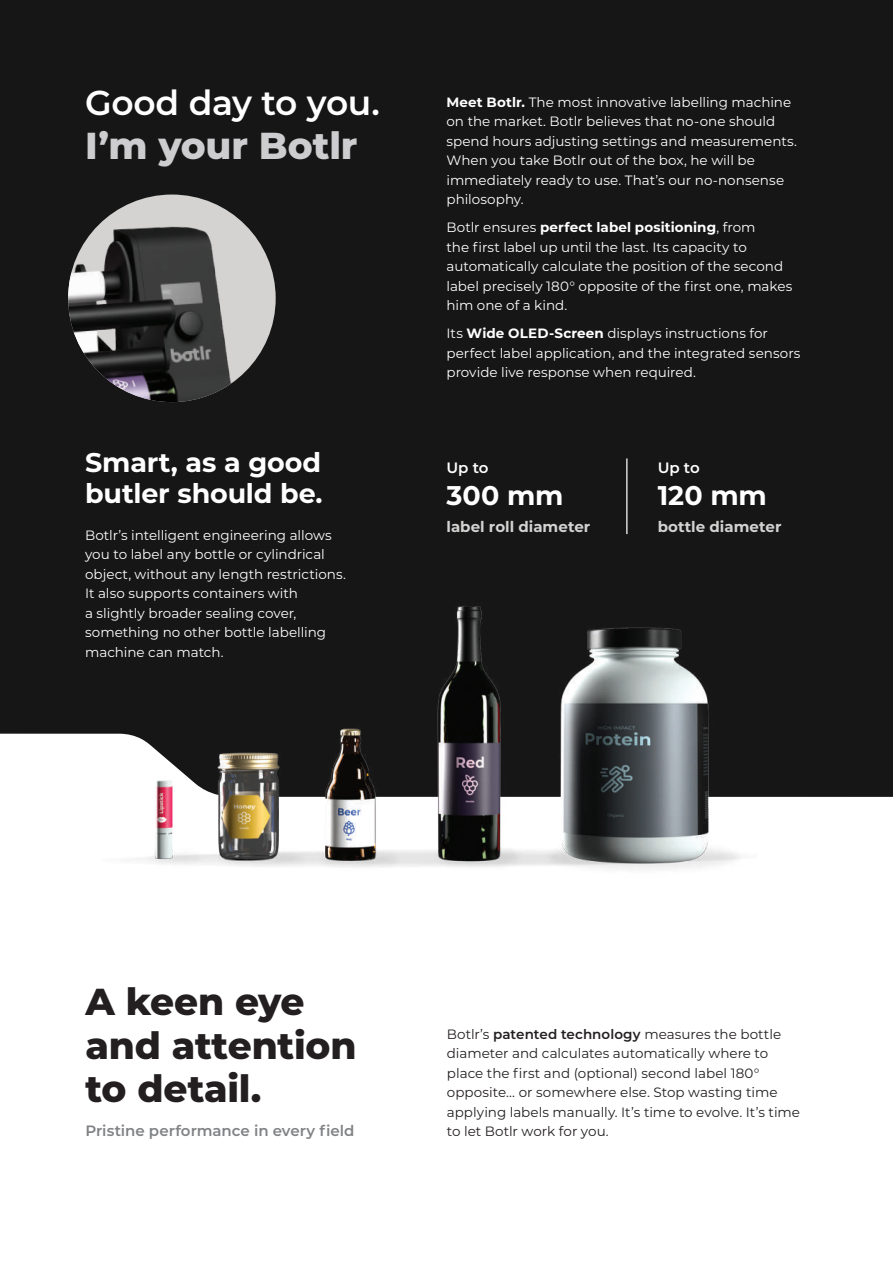
<style>
.page{position:relative;width:893px;height:1263px;background:#fff}
.page>*{position:absolute;margin:0;border:0;box-sizing:border-box;transform-origin:0 0}
.t1{font:800 37.5px/43.5px "Montserrat";letter-spacing:-.005em;color:#231f20}
.t2{font:800 37.5px "Montserrat";letter-spacing:-.005em;color:#cdcdcf}
.t3{font:600 34.5px "Montserrat";letter-spacing:-.01em;color:#fff}
.t4{font:700 27px/31.5px "Montserrat";letter-spacing:-.005em;color:#fff}
.t5{font:600 15px "Montserrat";color:#808285}
.t6{font:700 15px "Montserrat";color:#d4d3d2}
.t7{font:600 15px "Montserrat";letter-spacing:-.01em;color:#fff}
.t8{font:13.5px/19.5px "Montserrat";color:#fff}
.t9{font:13.5px/19.5px "Montserrat";color:#231f20}
.s1{font-weight:700}
.s2{font-weight:600}
</style>
<div class="page">
<div style="left:0;top:0;width:893px;height:797px;background:#161616"></div>
<img style="left:85px;top:511px;width:691px;height:359px">
<hr style="left:626px;top:458px;width:2px;height:76px;background:#d7d7d6">
<img style="left:68px;top:205px;width:208px;height:197px">
<h2 class="t3" style="left:85px;top:79px;width:296px">Good day to you.</h2>
<h1 class="t2" style="left:85px;top:118px;width:274px">I’m your Botlr</h1>
<h3 class="t4" style="left:85px;top:445px;width:239px">Smart, as a good butler should be.</h3>
<p class="t8" style="left:85px;top:525px;width:262px">Botlr’s intelligent engineering allows you to label any bottle or cylindrical object, without any length restrictions.<br>It also supports containers with<br>a slightly broader sealing cover, something no other bottle labelling machine can match.</p>
<p class="t8" style="left:446px;top:92px;width:352px"><span class="s1">Meet Botlr.</span> The most innovative labelling machine on the market. Botlr believes that no-one should spend hours adjusting settings and measurements.<br>When you take Botlr out of the box, he will be immediately ready to use. That’s our no-nonsense philosophy.</p>
<p class="t8" style="left:446px;top:217px;width:347px">Botlr ensures <span class="s1">perfect label positioning</span>, from<br>the first label up until the last. Its capacity to automatically calculate the position of the second label precisely 180° opposite of the first one, makes him one of a kind.</p>
<p class="t8" style="left:446px;top:323px;width:356px">Its <span class="s1">Wide OLED-Screen</span> displays instructions for perfect label application, and the integrated sensors provide live response when required.</p>
<p class="t7" style="left:446px;top:457px;width:44px">Up to</p>
<h3 class="t4" style="left:446px;top:478px;width:119px">300 mm</h3>
<p class="t6" style="left:446px;top:516px;width:145px">label roll diameter</p>
<p class="t7" style="left:658px;top:457px;width:44px">Up to</p>
<h3 class="t4" style="left:658px;top:478px;width:111px">120 mm</h3>
<p class="t6" style="left:658px;top:516px;width:125px">bottle diameter</p>
<h1 class="t1" style="left:85px;top:978px;width:273px">A keen eye and attention to detail.</h1>
<p class="t5" style="left:85px;top:1120px;width:271px">Pristine performance in every field</p>
<p class="t9" style="left:447px;top:1024px;width:355px">Botlr’s <span class="s2">patented technology</span> measures the bottle diameter and calculates automatically where to place the first and (optional) second label 180° opposite... or somewhere else. Stop wasting time applying labels manually. It’s time to evolve. It’s time to let Botlr work for you.</p>
</div>
